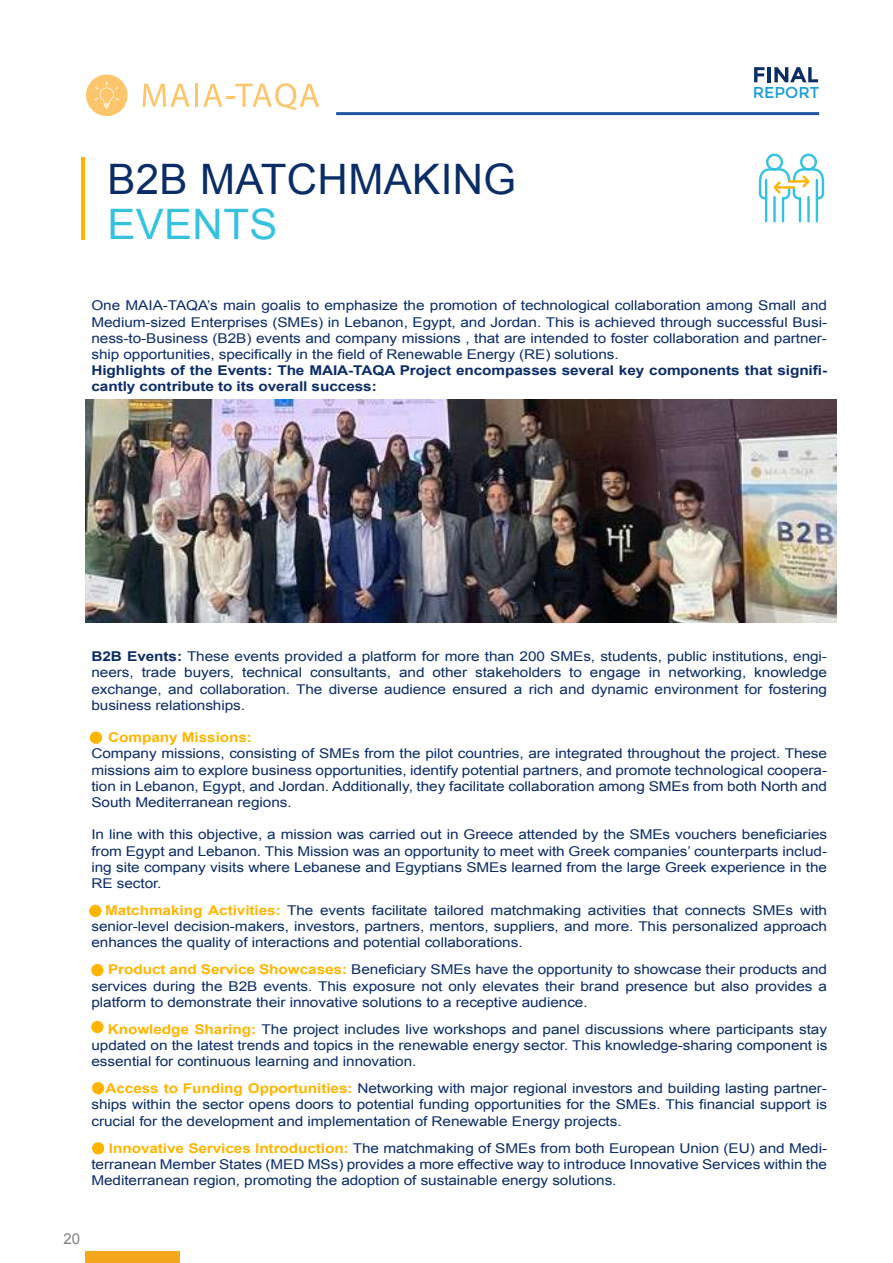
<style>
.page{position:relative;width:893px;height:1263px;background:#fff}
.page>*{position:absolute;margin:0;border:0;box-sizing:border-box;transform-origin:0 0}
.t1{font:42px "Arial";letter-spacing:.01em;color:#0a2c67}
.t2{font:42px "Arial";letter-spacing:.01em;color:#35c2e0}
.t3{font:15.75px "Montserrat";color:#199dd7}
.t4{font:15px "Arial";color:#808285}
.t5{font:13.5px/16.2px "Arial";letter-spacing:-.005em;color:#0a2c67;text-align:justify;scale:1.14 1}
.t6{font:700 13.5px/16.2px "Arial";letter-spacing:-.005em;color:#0a2c67;scale:1.14 1}
.t7{font:700 13.5px "Arial";letter-spacing:-.005em;color:#ffb500;scale:1.14 1}
.s1{font-weight:700}
.s2{font-weight:700;color:#ffb500}
</style>
<div class="page">
<img style="left:85px;top:399px;width:752px;height:224px">
<svg style="left:754px;top:67px;width:10px;height:15px"></svg>
<hr style="left:767px;top:67px;width:4px;height:15px;background:#0a2c67">
<svg style="left:774px;top:67px;width:44px;height:15px"></svg>
<svg style="left:143px;top:84px;width:47px;height:23px"></svg>
<hr style="left:195px;top:84px;width:3px;height:23px;background:#fdc66d">
<svg style="left:203px;top:83px;width:116px;height:27px"></svg>
<div style="left:86px;top:75px;width:42px;height:41px;background:#fdc66d;border-radius:50%"></div>
<svg style="left:94px;top:81px;width:25px;height:28px"></svg>
<hr style="left:336px;top:112px;width:483px;height:3px;background:#1f54a1">
<hr style="left:81px;top:157px;width:4px;height:83px;background:#ffb500">
<div style="left:85px;top:1251px;width:95px;height:12px;background:#f5a71c"></div>
<div style="left:90px;top:731px;width:12px;height:13px;background:#ffb500;border-radius:50%"></div>
<div style="left:89px;top:905px;width:12px;height:12px;background:#ffb500;border-radius:50%"></div>
<div style="left:91px;top:964px;width:13px;height:12px;background:#ffb500;border-radius:50%"></div>
<div style="left:91px;top:1021px;width:13px;height:12px;background:#ffb500;border-radius:50%"></div>
<div style="left:92px;top:1082px;width:12px;height:12px;background:#ffb500;border-radius:50%"></div>
<div style="left:92px;top:1142px;width:12px;height:12px;background:#ffb500;border-radius:50%"></div>
<div style="left:766px;top:154px;width:17px;height:17px;border:2px solid #35c2e0;border-radius:50%"></div>
<hr style="left:782px;top:198px;width:2px;height:23px;background:#35c2e0">
<hr style="left:765px;top:180px;width:2px;height:41px;background:#35c2e0">
<hr style="left:773px;top:197px;width:3px;height:24px;background:#35c2e0">
<div style="left:800px;top:154px;width:17px;height:17px;border:2px solid #35c2e0;border-radius:50%"></div>
<hr style="left:799px;top:198px;width:2px;height:23px;background:#35c2e0">
<hr style="left:816px;top:180px;width:2px;height:41px;background:#35c2e0">
<hr style="left:807px;top:197px;width:3px;height:24px;background:#35c2e0">
<svg style="left:758px;top:167px;width:67px;height:34px"></svg>
<h1 class="t1" style="left:107px;top:152px;width:410px">B2B MATCHMAKING</h1>
<h1 class="t2" style="left:107px;top:197px;width:172px">EVENTS</h1>
<p class="t3" style="left:753px;top:83px;width:68px">REPORT</p>
<p class="t5" style="left:91px;top:298px;width:647px">One MAIA-TAQA’s main goalis to emphasize the promotion of technological collaboration among Small and Medium-sized Enterprises (SMEs) in Lebanon, Egypt, and Jordan. This is achieved through successful Busi&shy;ness-to-Business (B2B) events and company missions , that are intended to foster collaboration and partner&shy;ship opportunities, specifically in the field of Renewable Energy (RE) solutions.</p>
<p class="t6" style="left:91px;top:363px;width:647px">Highlights of the Events: The MAIA-TAQA Project encompasses several key components that signifi&shy;cantly contribute to its overall success:</p>
<p class="t5" style="left:91px;top:648px;width:647px"><span class="s1">B2B Events:</span> These events provided a platform for more than 200 SMEs, students, public institutions, engi&shy;neers, trade buyers, technical consultants, and other stakeholders to engage in networking, knowledge exchange, and collaboration. The diverse audience ensured a rich and dynamic environment for fostering business relationships.</p>
<p class="t7" style="left:108px;top:728px;width:128px">Company Missions:</p>
<p class="t5" style="left:91px;top:746px;width:647px">Company missions, consisting of SMEs from the pilot countries, are integrated throughout the project. These missions aim to explore business opportunities, identify potential partners, and promote technological coopera&shy;tion in Lebanon, Egypt, and Jordan. Additionally, they facilitate collaboration among SMEs from both North and South Mediterranean regions.</p>
<p class="t5" style="left:91px;top:827px;width:647px">In line with this objective, a mission was carried out in Greece attended by the SMEs vouchers beneficiaries from Egypt and Lebanon. This Mission was an opportunity to meet with Greek companies’ counterparts includ&shy;ing site company visits where Lebanese and Egyptians SMEs learned from the large Greek experience in the RE sector.</p>
<p class="t5" style="left:91px;top:902px;width:647px;text-indent:14px"><span class="s2">Matchmaking Activities:</span> The events facilitate tailored matchmaking activities that connects SMEs with senior-level decision-makers, investors, partners, mentors, suppliers, and more. This personalized approach enhances the quality of interactions and potential collaborations.</p>
<p class="t5" style="left:91px;top:962px;width:647px;text-indent:17px"><span class="s2">Product and Service Showcases:</span> Beneficiary SMEs have the opportunity to showcase their products and services during the B2B events. This exposure not only elevates their brand presence but also provides a platform to demonstrate their innovative solutions to a receptive audience.</p>
<p class="t5" style="left:91px;top:1021px;width:647px;text-indent:16px"><span class="s2">Knowledge Sharing:</span> The project includes live workshops and panel discussions where participants stay updated on the latest trends and topics in the renewable energy sector. This knowledge-sharing component is essential for continuous learning and innovation.</p>
<p class="t5" style="left:91px;top:1080px;width:647px;text-indent:14px"><span class="s2">Access to Funding Opportunities:</span> Networking with major regional investors and building lasting partner&shy;ships within the sector opens doors to potential funding opportunities for the SMEs. This financial support is crucial for the development and implementation of Renewable Energy projects.</p>
<p class="t5" style="left:91px;top:1140px;width:647px;text-indent:18px"><span class="s2">Innovative Services Introduction:</span> The matchmaking of SMEs from both European Union (EU) and Medi&shy;terranean Member States (MED MSs) provides a more effective way to introduce Innovative Services within the Mediterranean region, promoting the adoption of sustainable energy solutions.</p>
<p class="t4" style="left:63px;top:1229px;width:18px">20</p>
</div>
